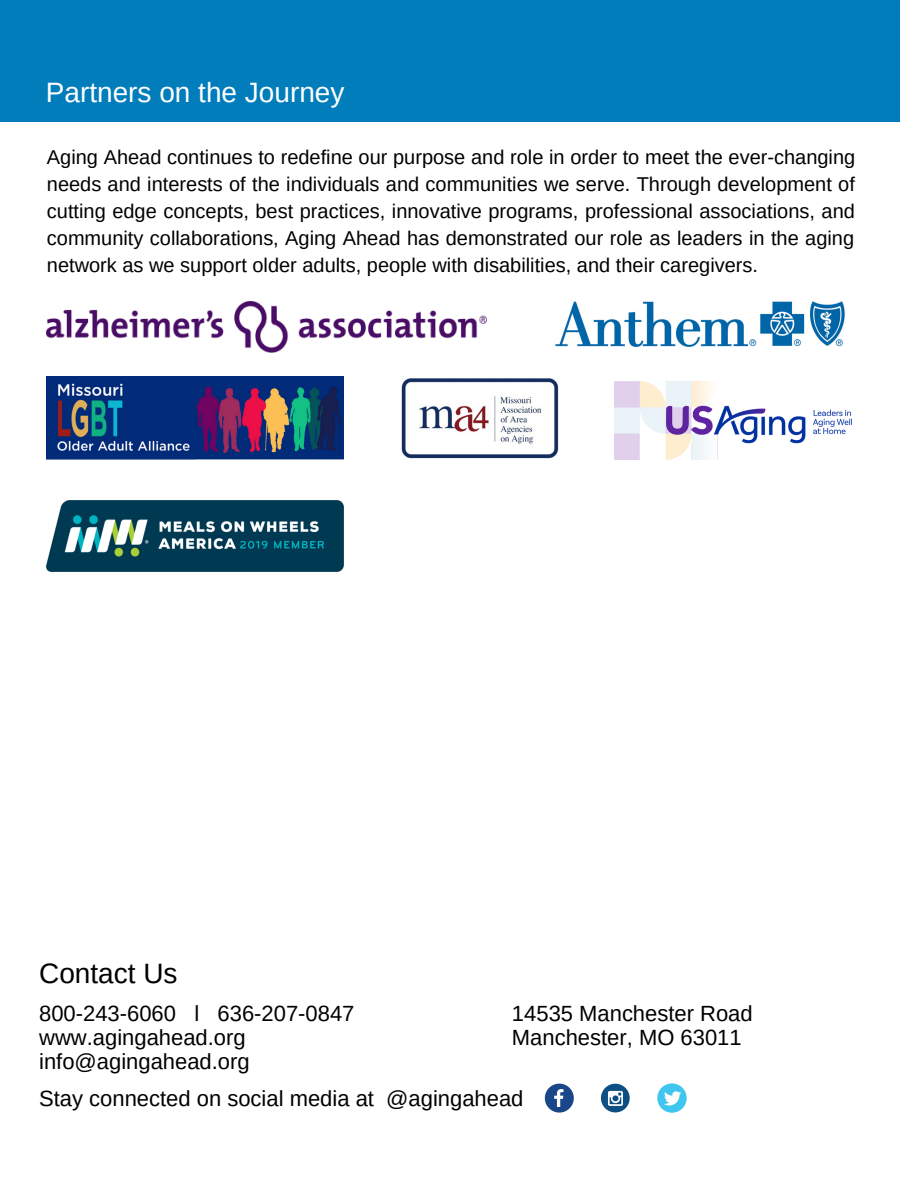
<style>
.page{position:relative;width:900px;height:1188px;background:#fff}
.page>*{position:absolute;margin:0;border:0;box-sizing:border-box;transform-origin:0 0}
.t1{font:28px "Arimo";color:#fff}
.t2{font:28px "Arimo";color:#000}
.t3{font:22px "Arimo";color:#000}
.t4{font:20px/27px "Arimo";color:#000;text-align:justify}
</style>
<div class="page">
<div style="left:0;top:0;width:900px;height:122px;background:#007dba"></div>
<svg style="left:545px;top:1084px;width:29px;height:29px"></svg>
<div style="left:657px;top:1083px;width:30px;height:30px;background:#3fc6ee;border-radius:50%"></div>
<svg style="left:664px;top:1091px;width:17px;height:14px"></svg>
<div style="left:601px;top:1084px;width:29px;height:28px;background:#0d4f83;border-radius:50%"></div>
<svg style="left:608px;top:1091px;width:15px;height:15px"></svg>
<img style="left:47px;top:501px;width:297px;height:70px">
<img style="left:614px;top:381px;width:237px;height:78px">
<img style="left:401px;top:378px;width:158px;height:81px">
<img style="left:47px;top:377px;width:297px;height:82px">
<img style="left:555px;top:301px;width:290px;height:46px">
<img style="left:47px;top:301px;width:439px;height:51px">
<p class="t1" style="left:46px;top:76px;width:300px">Partners on the Journey</p>
<p class="t4" style="left:47px;top:143px;width:810px">Aging Ahead continues to redefine our purpose and role in order to meet the ever-changing needs and interests of the individuals and communities we serve. Through development of cutting edge concepts, best practices, innovative programs, professional associations, and community collaborations, Aging Ahead has demonstrated our role as leaders in the aging network as we support older adults, people with disabilities, and their caregivers.</p>
<p class="t2" style="left:39px;top:958px;width:140px">Contact Us</p>
<p class="t3" style="left:39px;top:1001px;width:317px">800-243-6060 l 636-207-0847</p>
<p class="t3" style="left:39px;top:1025px;width:208px">www.agingahead.org</p>
<p class="t3" style="left:39px;top:1049px;width:212px">info@agingahead.org</p>
<p class="t3" style="left:512px;top:1001px;width:242px">14535 Manchester Road</p>
<p class="t3" style="left:512px;top:1025px;width:231px">Manchester, MO 63011</p>
<p class="t3" style="left:39px;top:1086px;width:486px">Stay connected on social media at @agingahead</p>
</div>
